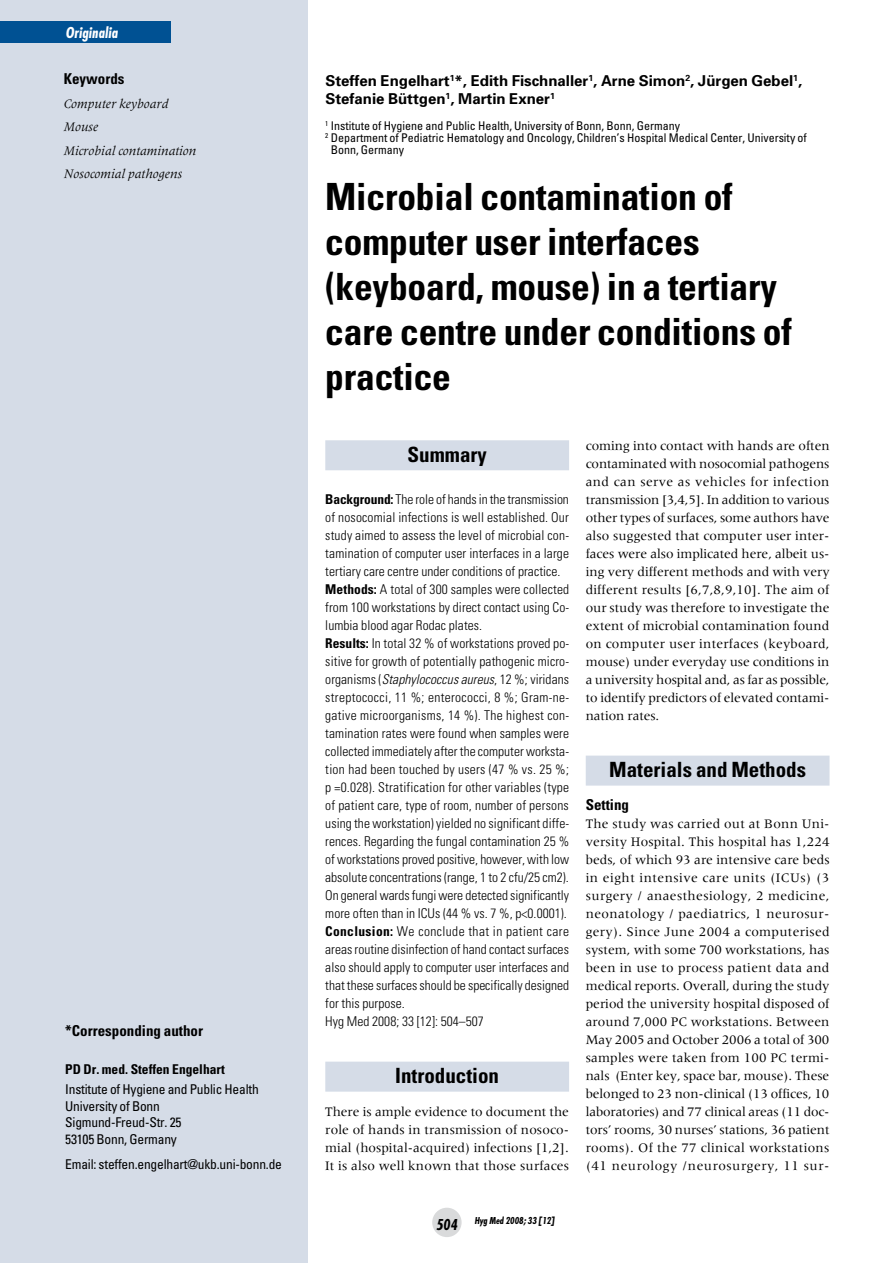
<style>
.page{position:relative;width:893px;height:1263px;background:#fff}
.page>*{position:absolute;margin:0;border:0;box-sizing:border-box;transform-origin:0 0}
.t1{font:700 condensed 37.5px/45px "Univers";letter-spacing:-.005em;color:#000}
.t2{font:700 condensed 21px "Univers";color:#000}
.t3{font:italic 700 condensed 16.5px "Futura T";color:#fff}
.t4{font:700 15px/18px "Univers";color:#000}
.t5{font:700 condensed 15px "Univers";color:#000}
.t6{font:13.5px/18px "Meridien";letter-spacing:.01em;color:#000;text-align:justify}
.t7{font:300 condensed 13.5px/18px "Univers";letter-spacing:.005em;color:#000}
.t8{font:condensed 13.5px/16.5px "Univers";letter-spacing:-.015em;color:#000}
.t9{font:italic 13.5px/23.5px "Meridien";color:#000}
.t10{font:700 condensed 13.5px "Univers";color:#000}
.t11{font:condensed 12px "Univers";color:#000}
.t12{font:italic 700 condensed 10.5px "Futura T";color:#000}
.s1{font-weight:700}
.s2{font-style:italic}
.s3{font-size:16.5px}
</style>
<div class="page">
<div style="left:586px;top:756px;width:243px;height:30px;background:#d5dce7"></div>
<div style="left:0;top:0;width:307px;height:1263px;background:#d5dce7"></div>
<div style="left:432px;top:1208px;width:30px;height:29px;background:#d9dadb;border-radius:50%"></div>
<div style="left:0;top:21px;width:170px;height:22px;background:#005193"></div>
<div style="left:325px;top:440px;width:244px;height:30px;background:#d5dce7"></div>
<div style="left:325px;top:1062px;width:244px;height:30px;background:#d5dce7"></div>
<p class="t3" style="left:66px;top:22px;width:54px">Originalia</p>
<p class="t5" style="left:64px;top:70px;width:62px">Keywords</p>
<p class="t9" style="left:64px;top:92px;width:134px">Computer keyboard<br>Mouse<br>Microbial contamination<br>Nosocomial pathogens</p>
<p class="t5" style="left:65px;top:1022px;width:139px">*Corresponding author</p>
<p class="t10" style="left:65px;top:1060px;width:161px">PD Dr. med. Steffen Engelhart</p>
<p class="t8" style="left:65px;top:1081px;width:195px">Institute of Hygiene and Public Health<br>University of Bonn<br>Sigmund-Freud-Str. 25<br>53105 Bonn, Germany</p>
<p class="t8" style="left:65px;top:1156px;width:218px">Email: steffen.engelhart@ukb.uni-bonn.de</p>
<p class="t4" style="left:325px;top:71px;width:478px">Steffen Engelhart<sup>1</sup>*, Edith Fischnaller<sup>1</sup>, Arne Simon<sup>2</sup>, Jürgen Gebel<sup>1</sup>,<br>Stefanie Büttgen<sup>1</sup>, Martin Exner<sup>1</sup></p>
<p class="t11" style="left:325px;top:118px;width:356px"><sup>1</sup> Institute of Hygiene and Public Health, University of Bonn, Bonn, Germany</p>
<p class="t11" style="left:325px;top:130px;width:483px"><sup>2</sup> Department of Pediatric Hematology and Oncology, Children’s Hospital Medical Center, University of</p>
<p class="t11" style="left:331px;top:142px;width:75px">Bonn, Germany</p>
<h1 class="t1" style="left:325px;top:174px;width:468px">Microbial contamination of computer user interfaces (keyboard, mouse) in a tertiary care centre under conditions of practice</h1>
<h2 class="t2" style="left:408px;top:441px;width:81px">Summary</h2>
<p class="t7" style="left:325px;top:490px;width:245px"><span class="s1">Background:</span> The role of hands in the transmission of nosocomial infections is well established. Our study aimed to assess the level of microbial con&shy;tamination of computer user interfaces in a large tertiary care centre under conditions of practice.<br><span class="s1">Methods:</span> A total of 300 samples were collected from 100 workstations by direct contact using Co&shy;lumbia blood agar Rodac plates.<br><span class="s1">Results:</span> In total 32 % of workstations proved po&shy;sitive for growth of potentially pathogenic micro&shy;organisms (<span class="s2">Staphylococcus aureus</span>, 12 %; viridans streptococci, 11 %; enterococci, 8 %; Gram-ne&shy;gative microorganisms, 14 %). The highest con&shy;tamination rates were found when samples were collected immediately after the computer worksta&shy;tion had been touched by users (47 % vs. 25 %; p =0.028). Stratification for other variables (type of patient care, type of room, number of persons using the workstation) yielded no significant diffe&shy;rences. Regarding the fungal contamination 25 % of workstations proved positive, however, with low absolute concentrations (range, 1 to 2 cfu/25 cm2).<br>On general wards fungi were detected significantly more often than in ICUs (44 % vs. 7 %, p&lt;0.0001).<br><span class="s1">Conclusion:</span> We conclude that in patient care areas routine disinfection of hand contact surfaces also should apply to computer user interfaces and that these surfaces should be specifically designed for this purpose.<br>Hyg Med 2008; 33 [12]: 504–507</p>
<h2 class="t2" style="left:395px;top:1063px;width:105px">Introduction</h2>
<p class="t6" style="left:325px;top:1103px;width:245px">There is ample evidence to document the role of hands in transmission of nosoco&shy;mial (hospital-acquired) infections [1,2].<br>It is also well known that those surfaces</p>
<p class="t6" style="left:586px;top:437px;width:245px">coming into contact with hands are often contaminated with nosocomial pathogens and can serve as vehicles for infection transmission [3,4,5]. In addition to various other types of surfaces, some authors have also suggested that computer user inter&shy;faces were also implicated here, albeit us&shy;ing very different methods and with very different results [6,7,8,9,10]. The aim of our study was therefore to investigate the extent of microbial contamination found on computer user interfaces (keyboard, mouse) under everyday use conditions in a university hospital and, as far as possible, to identify predictors of elevated contami&shy;nation rates.</p>
<h2 class="t2" style="left:609px;top:757px;width:198px">Materials and Methods</h2>
<p class="t5" style="left:586px;top:795px;width:45px">Setting</p>
<p class="t6" style="left:586px;top:815px;width:245px">The study was carried out at Bonn Uni&shy;versity Hospital. This hospital has 1,224 beds, of which 93 are intensive care beds in eight intensive care units (ICUs) (3 surgery / anaesthesiology, 2 medicine, neonatology / paediatrics, 1 neurosur&shy;gery). Since June 2004 a computerised system, with some 700 workstations, has been in use to process patient data and medical reports. Overall, during the study period the university hospital disposed of around 7,000 PC workstations. Between May 2005 and October 2006 a total of 300 samples were taken from 100 PC termi&shy;nals (Enter key, space bar, mouse). These belonged to 23 non-clinical (13 offices, 10 laboratories) and 77 clinical areas (11 doc&shy;tors’ rooms, 30 nurses’ stations, 36 patient rooms). Of the 77 clinical workstations (41 neurology /neurosurgery, 11 sur-</p>
<p class="t12" style="left:437px;top:1215px;width:120px"><span class="s3">504</span> Hyg Med 2008; 33 [12]</p>
</div>
